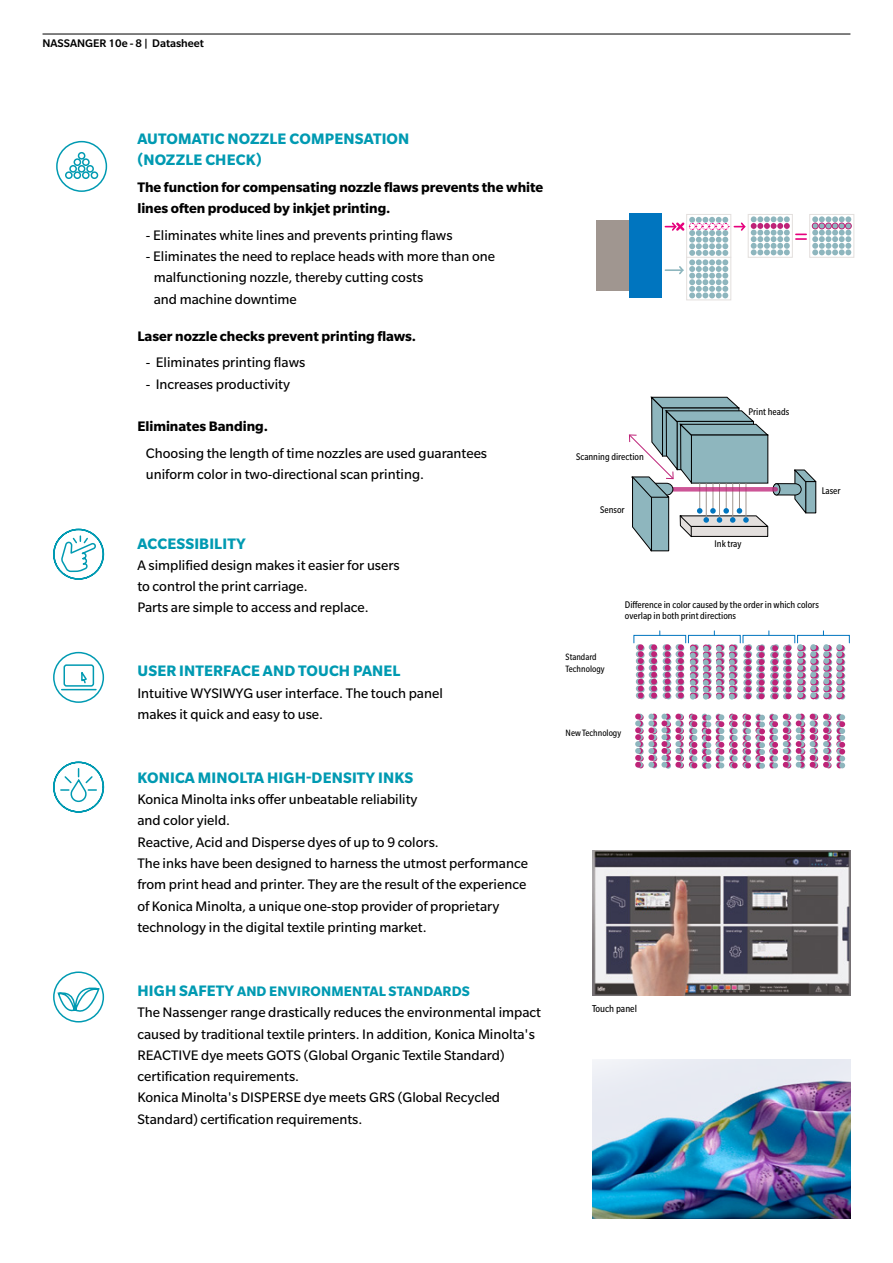
<style>
.page{position:relative;width:893px;height:1263px;background:#fff}
.page>*{position:absolute;margin:0;border:0;box-sizing:border-box;transform-origin:0 0}
.t1{font:700 16.5px/21.3px "Slate Pro";letter-spacing:.01em;color:#009ab2}
.t2{font:15px/21.3px "Slate Pro";color:#000}
.t3{font:700 15px/21.3px "Slate Pro";color:#000}
.t4{font:700 15px "Slate Pro";color:#009ab2}
.t5{font:500 12px "Slate Pro";color:#000}
.t6{font:condensed 10.95px "Slate Pro";color:#000}
.t7{font:condensed 10.5px/10.5px "Slate Pro";color:#000}
.t8{font:condensed 10.05px/12px "Slate Pro";color:#000}
</style>
<div class="page">
<hr style="left:43px;top:34px;width:807px;height:1px;background:#000">
<div style="left:53px;top:652px;width:51px;height:51px;border:2px solid #009ab2;border-radius:50%"></div>
<div style="left:64px;top:664px;width:30px;height:23px;border:2px solid #009ab2;border-radius:2px"></div>
<svg style="left:61px;top:670px;width:36px;height:21px"></svg>
<svg style="left:53px;top:528px;width:52px;height:52px"></svg>
<div style="left:56px;top:141px;width:51px;height:51px;border:2px solid #009ab2;border-radius:50%"></div>
<div style="left:65px;top:171px;width:8px;height:8px;border:2px solid #009ab2;border-radius:50%"></div>
<div style="left:73px;top:171px;width:8px;height:8px;border:2px solid #009ab2;border-radius:50%"></div>
<div style="left:82px;top:171px;width:8px;height:8px;border:2px solid #009ab2;border-radius:50%"></div>
<div style="left:91px;top:171px;width:7px;height:8px;border:2px solid #009ab2;border-radius:50%"></div>
<div style="left:69px;top:165px;width:8px;height:8px;border:2px solid #009ab2;border-radius:50%"></div>
<div style="left:78px;top:165px;width:7px;height:8px;border:2px solid #009ab2;border-radius:50%"></div>
<div style="left:86px;top:165px;width:8px;height:8px;border:2px solid #009ab2;border-radius:50%"></div>
<div style="left:74px;top:158px;width:7px;height:8px;border:2px solid #009ab2;border-radius:50%"></div>
<div style="left:82px;top:158px;width:8px;height:8px;border:2px solid #009ab2;border-radius:50%"></div>
<div style="left:78px;top:152px;width:7px;height:8px;border:2px solid #009ab2;border-radius:50%"></div>
<svg style="left:53px;top:761px;width:52px;height:52px"></svg>
<svg style="left:53px;top:971px;width:52px;height:52px"></svg>
<div style="left:596px;top:221px;width:33px;height:70px;background:#a09690"></div>
<div style="left:629px;top:213px;width:32px;height:85px;background:#0075bf"></div>
<div style="left:686px;top:214px;width:45px;height:86px;border:1px solid #e3dfdd"></div>
<div style="left:748px;top:214px;width:45px;height:44px;border:1px solid #e3dfdd"></div>
<svg style="left:812px;top:216px;width:39px;height:39px"></svg>
<div style="left:809px;top:214px;width:45px;height:44px;border:1px solid #e3dfdd"></div>
<svg style="left:665px;top:216px;width:125px;height:82px"></svg>
<svg style="left:796px;top:234px;width:10px;height:6px"></svg>
<img style="left:592px;top:1060px;width:258px;height:159px">
<svg style="left:636px;top:644px;width:21px;height:55px"></svg>
<svg style="left:663px;top:644px;width:21px;height:55px"></svg>
<svg style="left:690px;top:644px;width:155px;height:55px"></svg>
<div style="left:633px;top:635px;width:53px;height:8px;border:1px solid #0075bf"></div>
<div style="left:688px;top:635px;width:53px;height:8px;border:1px solid #0075bf"></div>
<div style="left:743px;top:635px;width:52px;height:8px;border:1px solid #0075bf"></div>
<div style="left:797px;top:635px;width:53px;height:8px;border:1px solid #0075bf"></div>
<svg style="left:635px;top:714px;width:210px;height:55px"></svg>
<svg style="left:629px;top:397px;width:188px;height:155px"></svg>
<img style="left:592px;top:851px;width:258px;height:145px">
<p class="t5" style="left:43px;top:36px;width:163px">NASSANGER 10e - 8 | Datasheet</p>
<p class="t1" style="left:137px;top:128px;width:274px">AUTOMATIC NOZZLE COMPENSATION (NOZZLE CHECK)</p>
<p class="t3" style="left:137px;top:176px;width:407px">The function for compensating nozzle flaws prevents the white lines often produced by inkjet printing.</p>
<p class="t2" style="left:146px;top:224px;width:308px">- Eliminates white lines and prevents printing flaws</p>
<p class="t2" style="left:154px;top:245px;width:343px;text-indent:-8px">- Eliminates the need to replace heads with more than one malfunctioning nozzle, thereby cutting costs<br>and machine downtime</p>
<p class="t3" style="left:137px;top:325px;width:280px">Laser nozzle checks prevent printing flaws.</p>
<p class="t2" style="left:146px;top:352px;width:161px">- Eliminates printing flaws</p>
<p class="t2" style="left:146px;top:373px;width:146px">- Increases productivity</p>
<p class="t3" style="left:137px;top:416px;width:132px">Eliminates Banding.</p>
<p class="t2" style="left:146px;top:442px;width:343px">Choosing the length of time nozzles are used guarantees uniform color in two-directional scan printing.</p>
<p class="t1" style="left:137px;top:532px;width:10px">accessibility</p>
<p class="t2" style="left:137px;top:554px;width:264px">A simplified design makes it easier for users to control the print carriage.<br>Parts are simple to access and replace.</p>
<p class="t1" style="left:137px;top:660px;width:22px">User</p>
<p class="t1" style="left:179px;top:660px;width:10px">inter</p>
<p class="t1" style="left:223px;top:660px;width:19px">face</p>
<p class="t1" style="left:263px;top:660px;width:12px">and</p>
<p class="t1" style="left:298px;top:660px;width:12px">touch</p>
<p class="t1" style="left:353px;top:660px;width:11px">panel</p>
<p class="t2" style="left:137px;top:682px;width:307px">Intuitive WYSIWYG user interface. The touch panel makes it quick and easy to use.</p>
<p class="t1" style="left:137px;top:767px;width:21px">Konica</p>
<p class="t1" style="left:198px;top:767px;width:24px">Minolta</p>
<p class="t1" style="left:267px;top:767px;width:11px">high</p>
<p class="t1" style="left:306px;top:767px;width:16px">-density</p>
<p class="t1" style="left:378px;top:767px;width:10px">inks</p>
<p class="t2" style="left:137px;top:789px;width:392px">Konica Minolta inks offer unbeatable reliability<br>and color yield.<br>Reactive, Acid and Disperse dyes of up to 9 colors.<br>The inks have been designed to harness the utmost performance from print head and printer. They are the result of the experience of Konica Minolta, a unique one-stop provider of proprietary technology in the digital textile printing market.</p>
<p class="t1" style="left:137px;top:980px;width:21px">High</p>
<p class="t1" style="left:179px;top:980px;width:38px">safety</p>
<p class="t4" style="left:237px;top:983px;width:11px">and</p>
<p class="t4" style="left:269px;top:983px;width:38px">environmental</p>
<p class="t4" style="left:389px;top:983px;width:10px">standards</p>
<p class="t2" style="left:137px;top:1002px;width:405px">The Nassenger range drastically reduces the environmental impact caused by traditional textile printers. In addition, Konica Minolta's REACTIVE dye meets GOTS (Global Organic Textile Standard) certification requirements.<br>Konica Minolta's DISPERSE dye meets GRS (Global Recycled Standard) certification requirements.</p>
<p class="t7" style="left:576px;top:451px;width:69px">Scanning direction</p>
<p class="t7" style="left:600px;top:504px;width:26px">Sensor</p>
<p class="t7" style="left:748px;top:406px;width:42px">Print heads</p>
<p class="t7" style="left:714px;top:538px;width:28px">Ink tray</p>
<p class="t7" style="left:822px;top:485px;width:20px">Laser</p>
<p class="t8" style="left:566px;top:650px;width:41px">Standard<br>Technology</p>
<p class="t7" style="left:625px;top:599px;width:195px">Difference in color caused by the order in which colors overlap in both print directions</p>
<p class="t8" style="left:566px;top:726px;width:57px">New Technology</p>
<p class="t6" style="left:592px;top:1003px;width:46px">Touch panel</p>
</div>
